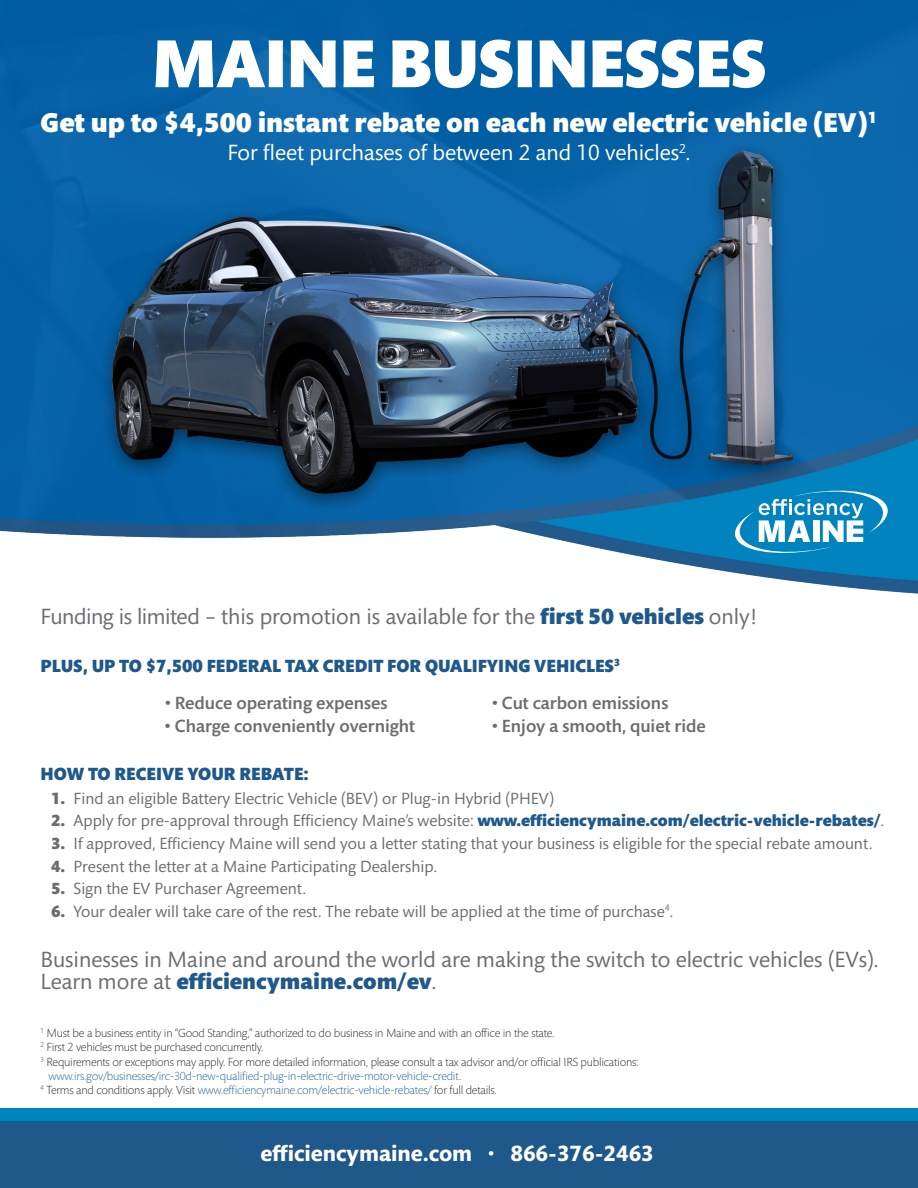
<style>
.page{position:relative;width:918px;height:1188px;background:#fff}
.page>*{position:absolute;margin:0;border:0;box-sizing:border-box;transform-origin:0 0}
.t1{font:900 69px "Mundo Sans Std";letter-spacing:-.015em;color:#fff}
.t2{font:900 27.75px "Mundo Sans Std";color:#fff}
.t3{font:22.5px/22.5px "Mundo Sans Std";color:#6c6d70}
.t4{font:22.5px "Mundo Sans Std";color:#fff}
.t5{font:700 22.5px "Mundo Sans Std";color:#fff}
.t6{font:500 18px "Mundo Sans Std";color:#6c6d70}
.t7{font:900 18px "Mundo Sans Std";color:#1f588b}
.t8{font:16.5px "Mundo Sans Std";color:#6c6d70}
.t9{font:300 12px "Mundo Sans Std";letter-spacing:-.02em;color:#231f20}
.t10{font:300 12px "Mundo Sans Std";letter-spacing:-.02em;color:#175d9e}
.s1{font-weight:900;color:#1f588b}
.s2{font-weight:900}
.s3{color:#231f20}
.s4{font-weight:400}
</style>
<div class="page">
<img style="left:0;top:0;width:918px;height:594px">
<div style="left:0;top:1112px;width:918px;height:76px;background:#1f588b"></div>
<svg style="left:735px;top:491px;width:153px;height:62px"></svg>
<div style="left:0;top:1108px;width:918px;height:13px;background:#0083bf"></div>
<p class="t1" style="left:151px;top:26px;width:617px">MAINE BUSINESSES</p>
<p class="t2" style="left:41px;top:107px;width:838px">Get up to $4,500 instant rebate on each new electric vehicle (EV)<sup>1</sup></p>
<p class="t4" style="left:227px;top:141px;width:465px">For fleet purchases of between 2 and 10 vehicles<sup>2</sup>.</p>
<p class="t3" style="left:40px;top:605px;width:719px">Funding is limited – this promotion is available for the <span class="s1">first 50 vehicles</span> only!</p>
<p class="t7" style="left:40px;top:656px;width:581px">PLUS, UP TO $7,500 FEDERAL TAX CREDIT FOR QUALIFYING VEHICLES<sup>3</sup></p>
<p class="t6" style="left:165px;top:693px;width:224px">• Reduce operating expenses</p>
<p class="t6" style="left:492px;top:693px;width:178px">• Cut carbon emissions</p>
<p class="t6" style="left:165px;top:716px;width:252px">• Charge conveniently overnight</p>
<p class="t6" style="left:492px;top:716px;width:215px">• Enjoy a smooth, quiet ride</p>
<p class="t7" style="left:40px;top:764px;width:270px">HOW TO RECEIVE YOUR REBATE:</p>
<p class="t8" style="left:51px;top:789px;width:505px"><span class="s2">1.</span> Find an eligible Battery Electric Vehicle (BEV) or Plug-in Hybrid (PHEV)</p>
<p class="t8" style="left:51px;top:812px;width:835px"><span class="s2">2.</span> Apply for pre-approval through Efficiency Maine’s website: <span class="s1">www.efficiencymaine.com/electric-vehicle-rebates/</span>.</p>
<p class="t8" style="left:51px;top:835px;width:823px"><span class="s2">3.</span> If approved, Efficiency Maine will send you a letter stating that your business is eligible for the special rebate amount.</p>
<p class="t8" style="left:51px;top:857px;width:388px"><span class="s2">4.</span> Present the letter at a Maine Participating Dealership.</p>
<p class="t8" style="left:51px;top:880px;width:257px"><span class="s2">5.</span> Sign the EV Purchaser Agreement.</p>
<p class="t8" style="left:51px;top:902px;width:624px"><span class="s2">6.</span> Your dealer will take care of the rest. The rebate will be applied at the time of purchase<sup>4</sup>.</p>
<p class="t3" style="left:40px;top:949px;width:839px">Businesses in Maine and around the world are making the switch to electric vehicles (EVs).<br>Learn more at <span class="s1">efficiencymaine.com/ev</span>.</p>
<p class="t9" style="left:40px;top:1026px;width:516px"><sup>1</sup> Must be a business entity in “Good Standing,” authorized to do business in Maine and with an office in the state.</p>
<p class="t9" style="left:40px;top:1041px;width:225px"><sup>2</sup> First 2 vehicles must be purchased concurrently.</p>
<p class="t9" style="left:40px;top:1055px;width:600px"><sup>3</sup> Requirements or exceptions may apply. For more detailed information, please consult a tax advisor and/or official IRS publications:</p>
<p class="t10" style="left:49px;top:1070px;width:414px">www.irs.gov/businesses/irc-30d-new-qualified-plug-in-electric-drive-motor-vehicle-credit<span class="s3">.</span></p>
<p class="t10" style="left:40px;top:1084px;width:458px"><sup>4</sup> <span class="s3">Terms and conditions apply. Visit</span> www.efficiencymaine.com/electric-vehicle-rebates/ <span class="s3">for full details.</span></p>
<p class="t5" style="left:261px;top:1141px;width:395px">efficiencymaine.com <span class="s4">•</span> 866-376-2463</p>
</div>
